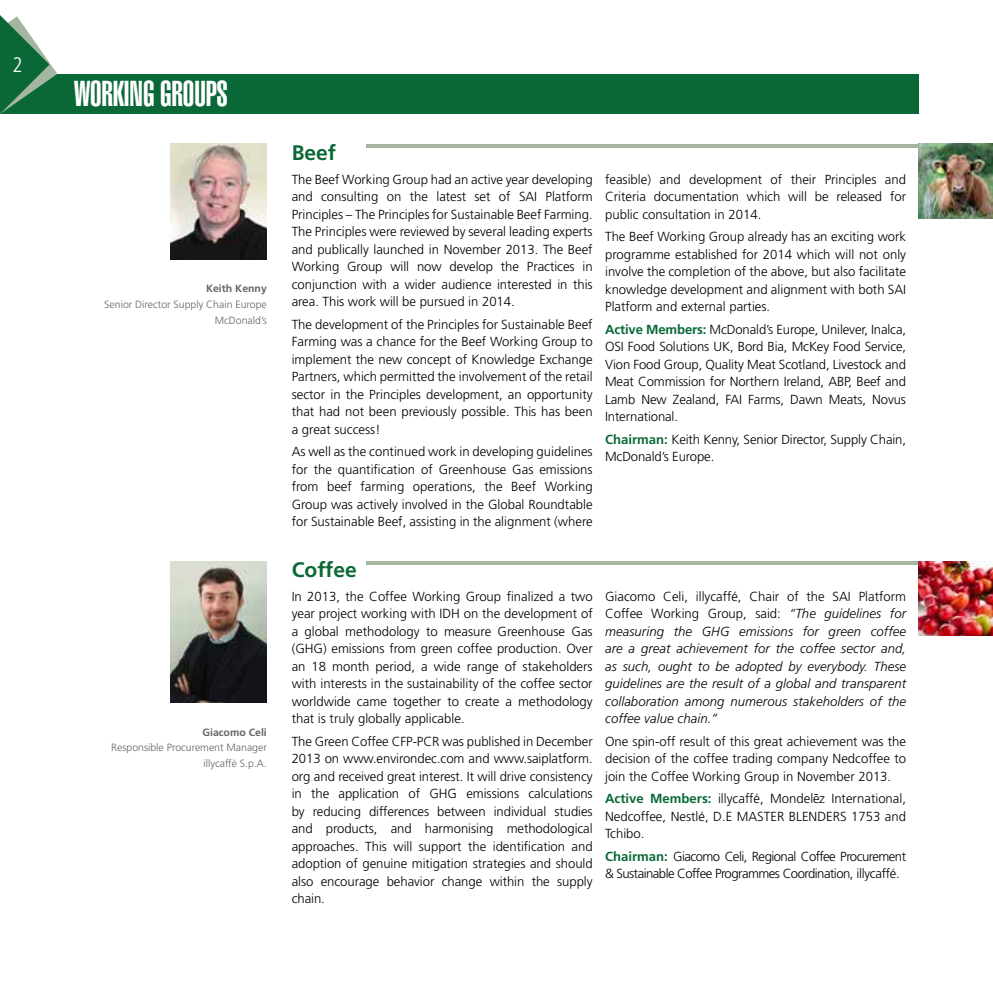
<style>
.page{position:relative;width:993px;height:993px;background:#fff}
.page>*{position:absolute;margin:0;border:0;box-sizing:border-box;transform-origin:0 0}
.t1{font:900 extra-condensed 35px "Swiss 911 BT";color:#fff}
.t2{font:700 21px "Frutiger";color:#0a6837}
.t3{font:300 condensed 21px "Frutiger";color:#fff}
.t4{font:300 13.12px/17.5px "Frutiger";color:#000;text-align:justify}
.t5{font:italic 300 13.12px/17.5px "Frutiger";letter-spacing:.005em;color:#000;text-align:justify}
.t6{font:300 13.12px/17.5px "Frutiger";letter-spacing:-.04em;color:#000}
.t7{font:300 10.5px/15.8px "Frutiger LT Std";color:#636466;text-align:right}
.t8{font:700 10.5px "Frutiger LT Std";color:#636466}
.s1{font-weight:700;color:#0a6837}
.s2{font-style:normal}
</style>
<div class="page">
<div style="left:0;top:74px;width:918px;height:40px;background:#0a6837"></div>
<hr style="left:366px;top:144px;width:552px;height:3px;background:#a4b6a0">
<hr style="left:366px;top:561px;width:552px;height:3px;background:#a4b6a0">
<img style="left:171px;top:143px;width:96px;height:117px">
<img style="left:171px;top:561px;width:96px;height:141px">
<svg style="left:0;top:15px;width:57px;height:99px"></svg>
<img style="left:918px;top:561px;width:74px;height:74px">
<img style="left:918px;top:144px;width:74px;height:74px">
<h2 class="t3" style="left:13px;top:53px;width:12px">2</h2>
<h1 class="t1" style="left:74px;top:74px;width:154px">WORKING GROUPS</h1>
<p class="t8" style="left:206px;top:282px;width:62px">Keith Kenny</p>
<p class="t7" style="left:104px;top:297px;width:164px">Senior Director Supply Chain Europe<br>McDonald’s</p>
<p class="t8" style="left:202px;top:725px;width:66px">Giacomo Celi</p>
<p class="t7" style="left:111px;top:739px;width:157px">Responsible Procurement Manager illycaffè S.p.A.</p>
<h2 class="t2" style="left:291px;top:140px;width:46px">Beef</h2>
<p class="t4" style="left:291px;top:170px;width:302px">The Beef Working Group had an active year developing and consulting on the latest set of SAI Platform Principles – The Principles for Sustainable Beef Farming.<br>The Principles were reviewed by several leading experts and publically launched in November 2013. The Beef Working Group will now develop the Practices in conjunction with a wider audience interested in this area. This work will be pursued in 2014.</p>
<p class="t4" style="left:291px;top:315px;width:302px">The development of the Principles for Sustainable Beef Farming was a chance for the Beef Working Group to implement the new concept of Knowledge Exchange Partners, which permitted the involvement of the retail sector in the Principles development, an opportunity that had not been previously possible. This has been a great success!</p>
<p class="t4" style="left:291px;top:443px;width:302px">As well as the continued work in developing guidelines for the quantification of Greenhouse Gas emissions from beef farming operations, the Beef Working Group was actively involved in the Global Roundtable for Sustainable Beef, assisting in the alignment (where</p>
<p class="t4" style="left:605px;top:170px;width:302px">feasible) and development of their Principles and Criteria documentation which will be released for public consultation in 2014.</p>
<p class="t4" style="left:605px;top:228px;width:302px">The Beef Working Group already has an exciting work programme established for 2014 which will not only involve the completion of the above, but also facilitate knowledge development and alignment with both SAI Platform and external parties.</p>
<p class="t4" style="left:605px;top:320px;width:302px"><span class="s1">Active Members:</span> McDonald’s Europe, Unilever, Inalca, OSI Food Solutions UK, Bord Bia, McKey Food Service, Vion Food Group, Quality Meat Scotland, Livestock and Meat Commission for Northern Ireland, ABP, Beef and Lamb New Zealand, FAI Farms, Dawn Meats, Novus International.</p>
<p class="t4" style="left:605px;top:430px;width:302px"><span class="s1">Chairman:</span> Keith Kenny, Senior Director, Supply Chain,<br>McDonald’s Europe.</p>
<h2 class="t2" style="left:291px;top:557px;width:66px">Coffee</h2>
<p class="t4" style="left:291px;top:587px;width:302px">In 2013, the Coffee Working Group finalized a two year project working with IDH on the development of a global methodology to measure Greenhouse Gas (GHG) emissions from green coffee production. Over an 18 month period, a wide range of stakeholders with interests in the sustainability of the coffee sector worldwide came together to create a methodology that is truly globally applicable.</p>
<p class="t4" style="left:291px;top:732px;width:302px">The Green Coffee CFP-PCR was published in December 2013 on www.environdec.com and www.saiplatform. org and received great interest. It will drive consistency in the application of GHG emissions calculations by reducing differences between individual studies and products, and harmonising methodological approaches. This will support the identification and adoption of genuine mitigation strategies and should also encourage behavior change within the supply chain.</p>
<p class="t5" style="left:605px;top:587px;width:302px"><span class="s2">Giacomo Celi, illycaffé, Chair of the SAI Platform Coffee Working Group, said:</span> “The guidelines for measuring the GHG emissions for green coffee are a great achievement for the coffee sector and, as such, ought to be adopted by everybody. These guidelines are the result of a global and transparent collaboration among numerous stakeholders of the coffee value chain.”</p>
<p class="t4" style="left:605px;top:732px;width:302px">One spin-off result of this great achievement was the decision of the coffee trading company Nedcoffee to join the Coffee Working Group in November 2013.</p>
<p class="t4" style="left:605px;top:789px;width:302px"><span class="s1">Active Members:</span> illycaffé, Mondel-ez International, Nedcoffee, Nestlé, D.E MASTER BLENDERS 1753 and Tchibo.</p>
<p class="t6" style="left:605px;top:847px;width:302px"><span class="s1">Chairman:</span> Giacomo Celi, Regional Coffee Procurement &amp; Sustainable Coffee Programmes Coordination, illycaffé.</p>
</div>
